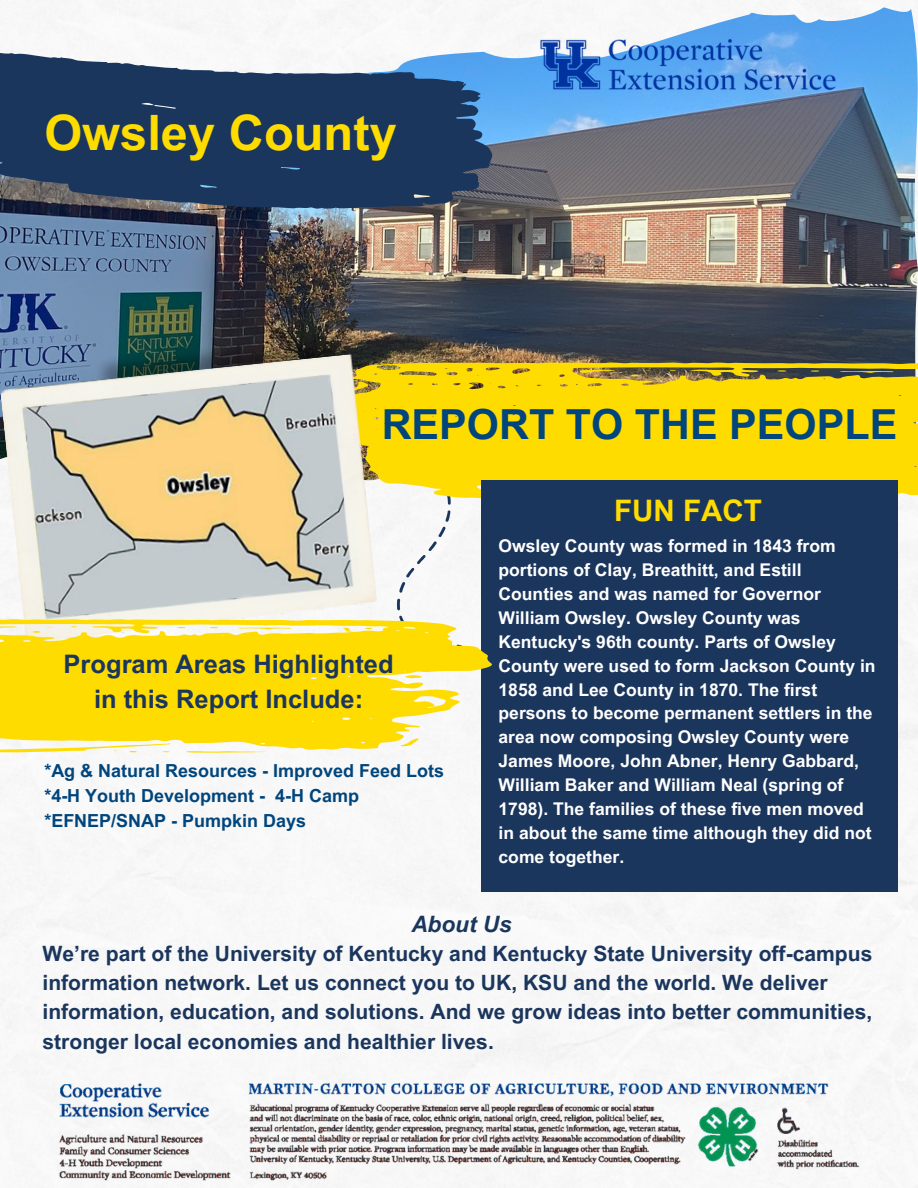
<style>
.page{position:relative;width:918px;height:1188px;background:#fff}
.page>*{position:absolute;margin:0;border:0;box-sizing:border-box;transform-origin:0 0}
.t1{font:700 48.75px "Arial MT Pro";color:#ffdc00}
.t2{font:700 41.4px "Arial MT Pro";color:#00457c}
.t3{font:700 29.7px "Arial MT Pro";color:#ffdc00}
.t4{font:700 25.5px/34.8px "Arial MT Pro";color:#1b365d;text-align:center}
.t5{font:italic 700 22.65px "Arial MT Pro";color:#1b365d}
.t6{font:700 21.15px/29.2px "Arial MT Pro";color:#1b365d}
.t7{font:700 18px "Arial MT Pro";color:#00457c}
.t8{font:700 17.55px/23.9px "Arial MT Pro";color:#fff}
</style>
<div class="page">
<img style="left:0;top:0;width:918px;height:1188px">
<img style="left:0;top:7px;width:917px;height:492px">
<img style="left:92px;top:330px;width:273px;height:24px">
<svg style="left:378px;top:498px;width:104px;height:121px"></svg>
<svg style="left:378px;top:362px;width:540px;height:136px;background:#f2d208"></svg>
<svg style="left:579px;top:370px;width:36px;height:3px"></svg>
<svg style="left:840px;top:371px;width:54px;height:2px"></svg>
<svg style="left:777px;top:370px;width:10px;height:2px"></svg>
<svg style="left:811px;top:370px;width:9px;height:2px"></svg>
<img style="left:0;top:354px;width:378px;height:265px">
<div style="left:482px;top:481px;width:415px;height:411px;background:#1b365d"></div>
<svg style="left:0;top:52px;width:493px;height:157px;background:#344d70"></svg>
<img style="left:518px;top:2px;width:340px;height:126px">
<img style="left:43px;top:1075px;width:832px;height:109px">
<svg style="left:0;top:619px;width:492px;height:134px;fill:#ffdc00"></svg>
<svg style="left:187px;top:751px;width:81px;height:2px"></svg>
<svg style="left:400px;top:739px;width:19px;height:7px"></svg>
<svg style="left:405px;top:675px;width:17px;height:3px"></svg>
<svg style="left:0;top:626px;width:17px;height:4px"></svg>
<svg style="left:238px;top:627px;width:53px;height:2px"></svg>
<svg style="left:343px;top:628px;width:9px;height:4px"></svg>
<svg style="left:33px;top:631px;width:7px;height:2px"></svg>
<svg style="left:365px;top:627px;width:7px;height:2px"></svg>
<p class="t1" style="left:44px;top:115px;width:354px">Owsley County</p>
<p class="t2" style="left:382px;top:409px;width:517px">REPORT TO THE PEOPLE</p>
<p class="t4" style="left:64px;top:649px;width:331px">Program Areas Highlighted in this Report Include:</p>
<p class="t7" style="left:44px;top:764px;width:401px">*Ag &amp; Natural Resources - Improved Feed Lots</p>
<h3 class="t7" style="left:44px;top:789px;width:316px">*4-H Youth Development - 4-H Camp</h3>
<p class="t7" style="left:44px;top:814px;width:263px">*EFNEP/SNAP - Pumpkin Days</p>
<p class="t3" style="left:614px;top:500px;width:150px">FUN FACT</p>
<p class="t8" style="left:499px;top:536px;width:379px">Owsley County was formed in 1843 from portions of Clay, Breathitt, and Estill Counties and was named for Governor William Owsley. Owsley County was Kentucky's 96th county. Parts of Owsley County were used to form Jackson County in 1858 and Lee County in 1870. The first persons to become permanent settlers in the area now composing Owsley County were James Moore, John Abner, Henry Gabbard, William Baker and William Neal (spring of 1798). The families of these five men moved in about the same time although they did not come together.</p>
<h4 class="t5" style="left:411px;top:915px;width:102px">About Us</h4>
<h4 class="t6" style="left:43px;top:941px;width:831px">We’re part of the University of Kentucky and Kentucky State University off-campus information network. Let us connect you to UK, KSU and the world. We deliver information, education, and solutions. And we grow ideas into better communities, stronger local economies and healthier lives.</h4>
</div>
